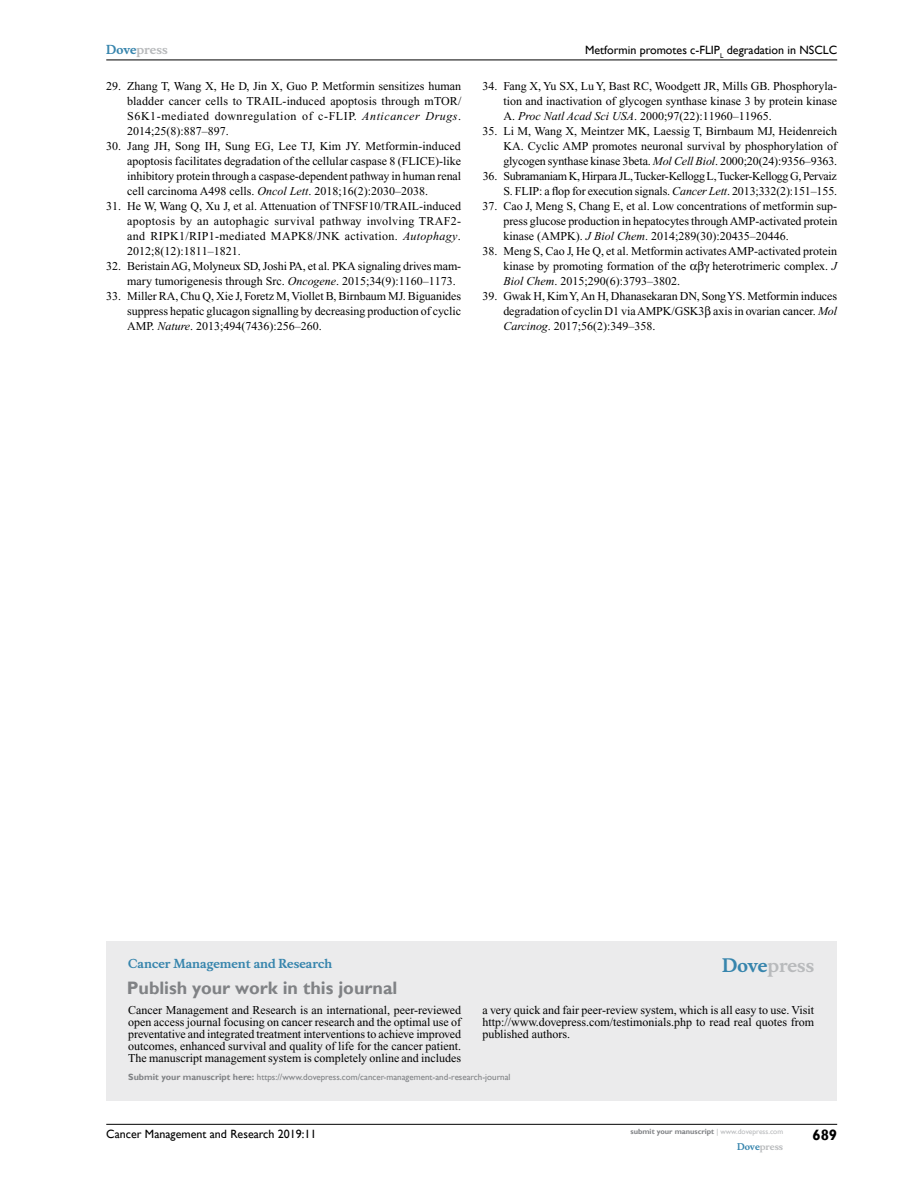
<style>
.page{position:relative;width:918px;height:1188px;background:#fff}
.page>*{position:absolute;margin:0;border:0;box-sizing:border-box;transform-origin:0 0}
.t1{font:700 18px "Gill Sans";color:#808285}
.t2{font:700 18px "Musee";color:#b8babc}
.t3{font:700 15px "Gill Sans";color:#000}
.t4{font:12px/15px "Times New Roman";color:#000;text-align:justify}
.t5{font:12px/15px "Times New Roman";letter-spacing:-.025em;color:#000;text-align:right}
.t6{font:12px "Gill Sans";color:#000}
.t7{font:700 12px "Musee";color:#3785ad}
.t8{font:700 12px "Musee";color:#b8babc}
.t9{font:9px "Gill Sans";color:#808285}
.t10{font:700 9px "Musee";color:#b8babc}
.t11{font:700 7.5px "Gill Sans";color:#808285}
.s1{color:#3785ad}
.s2{font-style:italic}
.s3{font-weight:700}
.s4{font-weight:400;color:#b8babc}
</style>
<div class="page">
<div style="left:106px;top:941px;width:731px;height:159px;background:#ebebec"></div>
<hr style="left:106px;top:1124px;width:731px;height:1px;background:#000">
<hr style="left:106px;top:60px;width:731px;height:1px;background:#000">
<p class="t8" style="left:106px;top:43px;width:63px"><span class="s1">Dove</span>press</p>
<p class="t4" style="left:127px;top:79px;width:336px;text-indent:-21px">29. Zhang T, Wang X, He D, Jin X, Guo P. Metformin sensitizes human bladder cancer cells to TRAIL-induced apoptosis through mTOR/ S6K1-mediated downregulation of c-FLIP. <span class="s2">Anticancer Drugs</span>.<br>2014;25(8):887–897.</p>
<p class="t4" style="left:127px;top:139px;width:335px;text-indent:-21px">30. Jang JH, Song IH, Sung EG, Lee TJ, Kim JY. Metformin-induced apoptosis facilitates degradation of the cellular caspase 8 (FLICE)-like inhibitory protein through a caspase-dependent pathway in human renal cell carcinoma A498 cells. <span class="s2">Oncol Lett</span>. 2018;16(2):2030–2038.</p>
<p class="t4" style="left:127px;top:199px;width:335px;text-indent:-21px">31. He W, Wang Q, Xu J, et al. Attenuation of TNFSF10/TRAIL-induced apoptosis by an autophagic survival pathway involving TRAF2- and RIPK1/RIP1-mediated MAPK8/JNK activation. <span class="s2">Autophagy</span>.<br>2012;8(12):1811–1821.</p>
<p class="t4" style="left:127px;top:259px;width:336px;text-indent:-21px">32. Beristain AG, Molyneux SD, Joshi PA, et al. PKA signaling drives mam&shy;mary tumorigenesis through Src. <span class="s2">Oncogene</span>. 2015;34(9):1160–1173.</p>
<p class="t4" style="left:127px;top:289px;width:335px;text-indent:-21px">33. Miller RA, Chu Q, Xie J, Foretz M, Viollet B, Birnbaum MJ. Biguanides suppress hepatic glucagon signalling by decreasing production of cyclic AMP. <span class="s2">Nature</span>. 2013;494(7436):256–260.</p>
<p class="t6" style="left:585px;top:43px;width:254px">Metformin promotes c-FLIP<sub>L</sub> degradation in NSCLC</p>
<p class="t4" style="left:503px;top:79px;width:335px;text-indent:-21px">34. Fang X, Yu SX, Lu Y, Bast RC, Woodgett JR, Mills GB. Phosphoryla&shy;tion and inactivation of glycogen synthase kinase 3 by protein kinase A. <span class="s2">Proc Natl Acad Sci USA</span>. 2000;97(22):11960–11965.</p>
<p class="t4" style="left:503px;top:124px;width:335px;text-indent:-21px">35. Li M, Wang X, Meintzer MK, Laessig T, Birnbaum MJ, Heidenreich KA. Cyclic AMP promotes neuronal survival by phosphorylation of glycogen synthase kinase 3beta. <span class="s2">Mol Cell Biol</span>. 2000;20(24):9356–9363.</p>
<p class="t5" style="left:483px;top:169px;width:356px">36. Subramaniam K, Hirpara JL, Tucker-Kellogg L, Tucker-Kellogg G, Pervaiz<br>S. FLIP: a flop for execution signals. <span class="s2">Cancer Lett</span>. 2013;332(2):151–155.</p>
<p class="t4" style="left:503px;top:199px;width:336px;text-indent:-21px">37. Cao J, Meng S, Chang E, et al. Low concentrations of metformin sup&shy;press glucose production in hepatocytes through AMP-activated protein kinase (AMPK). <span class="s2">J Biol Chem</span>. 2014;289(30):20435–20446.</p>
<p class="t4" style="left:503px;top:244px;width:335px;text-indent:-21px">38. Meng S, Cao J, He Q, et al. Metformin activates AMP-activated protein kinase by promoting formation of the</p>
<p class="t4" style="left:713px;top:259px;width:126px">heterotrimeric complex. <span class="s2">J</span></p>
<p class="t4" style="left:503px;top:274px;width:178px"><span class="s2">Biol Chem</span>. 2015;290(6):3793–3802.</p>
<p class="t4" style="left:503px;top:289px;width:335px;text-indent:-21px">39. Gwak H, Kim Y, An H, Dhanasekaran DN, Song YS. Metformin induces degradation of cyclin D1 via AMPK/GSK3 axis in ovarian cancer. <span class="s2">Mol Carcinog</span>. 2017;56(2):349–358.</p>
<p class="t7" style="left:128px;top:956px;width:206px">Cancer Management and Research</p>
<h1 class="t1" style="left:127px;top:977px;width:272px">Publish your work in this journal</h1>
<h1 class="t2" style="left:722px;top:955px;width:94px"><span class="s1">Dove</span>press</h1>
<p class="t4" style="left:128px;top:1004px;width:334px;line-height:12px">Cancer Management and Research is an international, peer-reviewed open access journal focusing on cancer research and the optimal use of preventative and integrated treatment interventions to achieve improved outcomes, enhanced survival and quality of life for the cancer patient.<br>The manuscript management system is completely online and includes</p>
<p class="t4" style="left:482px;top:1004px;width:333px;line-height:12px">a very quick and fair peer-review system, which is all easy to use. Visit http://www.dovepress.com/testimonials.php to read real quotes from published authors.</p>
<p class="t9" style="left:128px;top:1072px;width:384px"><span class="s3">Submit your manuscript here:</span> https://www.dovepress.com/cancer-management-and-research-journal</p>
<p class="t6" style="left:106px;top:1127px;width:212px">Cancer Management and Research 2019:11</p>
<p class="t11" style="left:631px;top:1127px;width:154px">submit your manuscript <span class="s4">| www.dovepress.com</span></p>
<p class="t10" style="left:737px;top:1141px;width:48px"><span class="s1">Dove</span>press</p>
<p class="t3" style="left:812px;top:1126px;width:26px">689</p>
</div>
